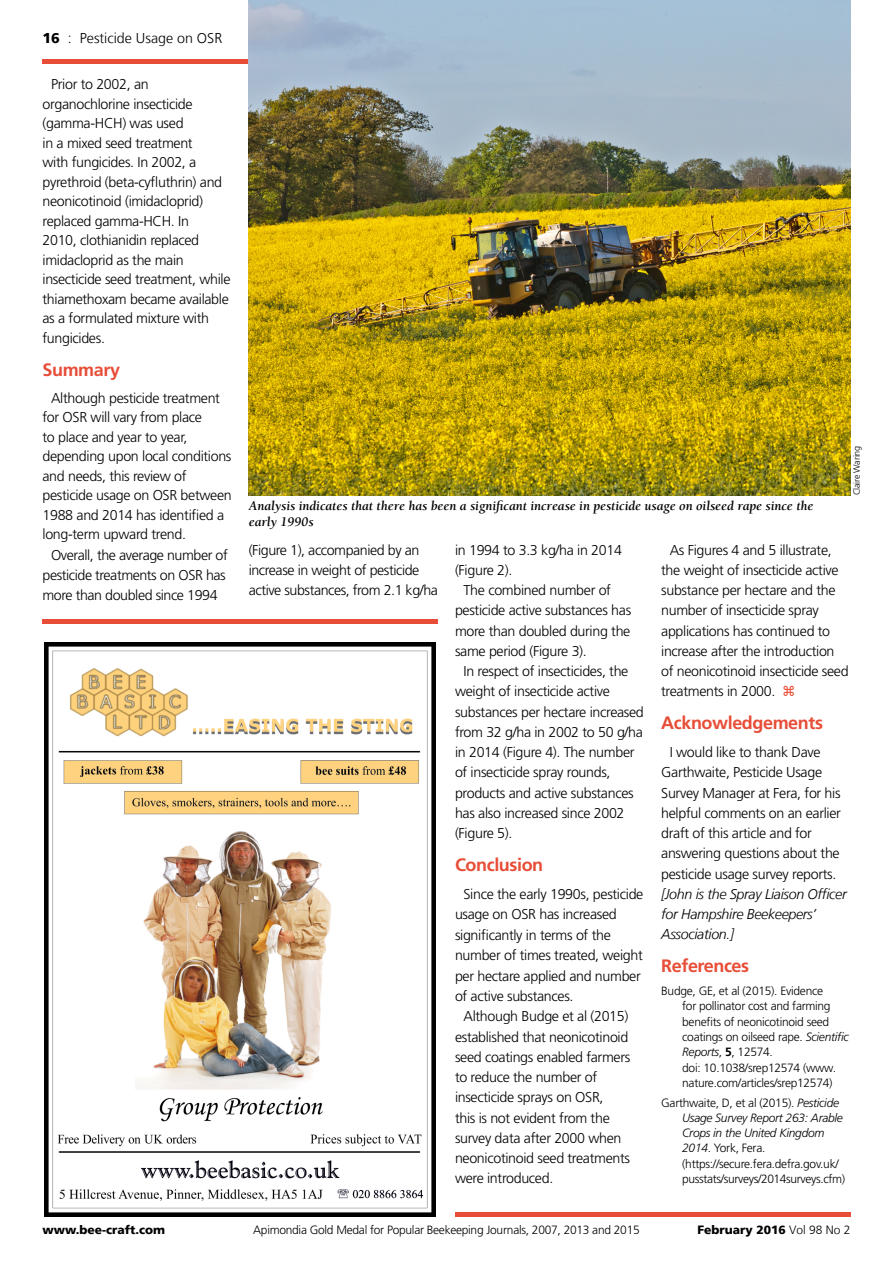
<style>
.page{position:relative;width:893px;height:1263px;background:#fff}
.page>*{position:absolute;margin:0;border:0;box-sizing:border-box;transform-origin:0 0}
.t1{font:700 18px "Frutiger LT Std";letter-spacing:-.025em;color:#e74d37}
.t2{font:300 14.25px/20.2px "Frutiger LT Std";letter-spacing:-.025em;color:#000}
.t3{font:italic 300 14.25px/20.2px "Frutiger LT";letter-spacing:-.025em;color:#000}
.t4{font:300 14.25px "Frutiger LT";color:#000}
.t5{font:italic 700 13.5px/16.2px "Berkeley Std";letter-spacing:-.005em;color:#000}
.t6{font:300 12px/15.3px "Frutiger LT Std";letter-spacing:-.025em;color:#000}
.t7{font:900 12px "Frutiger LT";color:#000}
.t8{font:300 9px "Frutiger LT Std";letter-spacing:-.025em;color:#000}
.s1{font-weight:900}
.s2{font-style:italic}
.s3{font-weight:700}
.s4{font-weight:300}
</style>
<div class="page">
<hr style="left:455px;top:1212px;width:395px;height:4px;background:#e74d37">
<hr style="left:43px;top:60px;width:807px;height:4px;background:#e74d37">
<hr style="left:43px;top:620px;width:395px;height:4px;background:#e74d37">
<img style="left:249px;top:0;width:601px;height:495px">
<img style="left:45px;top:642px;width:391px;height:574px">
<p class="t4" style="left:43px;top:30px;width:181px"><span class="s1">16</span> : Pesticide Usage on OSR</p>
<p class="t2" style="left:43px;top:75px;width:189px;line-height:19.5px;text-indent:9px">Prior to 2002, an organochlorine insecticide (gamma-HCH) was used<br>in a mixed seed treatment<br>with fungicides. In 2002, a pyrethroid (beta-cyfluthrin) and neonicotinoid (imidacloprid) replaced gamma-HCH. In<br>2010, clothianidin replaced imidacloprid as the main insecticide seed treatment, while thiamethoxam became available as a formulated mixture with fungicides.</p>
<p class="t1" style="left:43px;top:359px;width:79px">Summary</p>
<p class="t2" style="left:51px;top:388px;width:171px">Although pesticide treatment</p>
<p class="t2" style="left:43px;top:408px;width:161px">for OSR will vary from place</p>
<p class="t2" style="left:43px;top:427px;width:146px">to place and year to year,</p>
<p class="t2" style="left:43px;top:446px;width:190px">depending upon local conditions</p>
<p class="t2" style="left:43px;top:466px;width:145px">and needs, this review of</p>
<p class="t2" style="left:43px;top:485px;width:191px">pesticide usage on OSR between</p>
<p class="t2" style="left:43px;top:505px;width:183px">1988 and 2014 has identified a</p>
<p class="t2" style="left:43px;top:524px;width:145px">long-term upward trend.</p>
<p class="t2" style="left:51px;top:545px;width:178px">Overall, the average number of</p>
<p class="t2" style="left:43px;top:565px;width:185px">pesticide treatments on OSR has</p>
<p class="t2" style="left:43px;top:585px;width:177px">more than doubled since 1994</p>
<p class="t5" style="left:249px;top:498px;width:566px">Analysis indicates that there has been a significant increase in pesticide usage on oilseed rape since the early 1990s</p>
<p class="t8" style="left:852px;top:495px;width:51px;rotate:-90deg">Claire Waring</p>
<p class="t2" style="left:249px;top:540px;width:191px">(Figure 1), accompanied by an increase in weight of pesticide active substances, from 2.1 kg/ha</p>
<p class="t2" style="left:455px;top:540px;width:169px">in 1994 to 3.3 kg/ha in 2014</p>
<p class="t2" style="left:455px;top:560px;width:59px">(Figure 2).</p>
<p class="t2" style="left:463px;top:580px;width:149px">The combined number of</p>
<p class="t2" style="left:455px;top:600px;width:178px">pesticide active substances has</p>
<p class="t2" style="left:455px;top:621px;width:177px">more than doubled during the</p>
<p class="t2" style="left:455px;top:641px;width:133px">same period (Figure 3).</p>
<p class="t2" style="left:463px;top:661px;width:166px">In respect of insecticides, the</p>
<p class="t2" style="left:455px;top:681px;width:157px">weight of insecticide active</p>
<p class="t2" style="left:455px;top:702px;width:190px">substances per hectare increased</p>
<p class="t2" style="left:455px;top:722px;width:189px">from 32 g/ha in 2002 to 50 g/ha</p>
<p class="t2" style="left:455px;top:742px;width:181px">in 2014 (Figure 4). The number</p>
<p class="t2" style="left:455px;top:762px;width:157px">of insecticide spray rounds,</p>
<p class="t2" style="left:455px;top:783px;width:180px">products and active substances</p>
<p class="t2" style="left:455px;top:803px;width:171px">has also increased since 2002</p>
<p class="t2" style="left:455px;top:823px;width:59px">(Figure 5).</p>
<p class="t1" style="left:455px;top:854px;width:90px">Conclusion</p>
<p class="t2" style="left:463px;top:884px;width:181px">Since the early 1990s, pesticide</p>
<p class="t2" style="left:455px;top:904px;width:163px">usage on OSR has increased</p>
<p class="t2" style="left:455px;top:925px;width:157px">significantly in terms of the</p>
<p class="t2" style="left:455px;top:945px;width:189px">number of times treated, weight</p>
<p class="t2" style="left:455px;top:966px;width:187px">per hectare applied and number</p>
<p class="t2" style="left:455px;top:986px;width:120px">of active substances.</p>
<p class="t2" style="left:463px;top:1006px;width:166px">Although Budge et al (2015)</p>
<p class="t2" style="left:455px;top:1027px;width:175px">established that neonicotinoid</p>
<p class="t2" style="left:455px;top:1047px;width:177px">seed coatings enabled farmers</p>
<p class="t2" style="left:455px;top:1067px;width:144px">to reduce the number of</p>
<p class="t2" style="left:455px;top:1087px;width:150px">insecticide sprays on OSR,</p>
<p class="t2" style="left:455px;top:1108px;width:156px">this is not evident from the</p>
<p class="t2" style="left:455px;top:1128px;width:168px">survey data after 2000 when</p>
<p class="t2" style="left:455px;top:1148px;width:177px">neonicotinoid seed treatments</p>
<p class="t2" style="left:455px;top:1168px;width:100px">were introduced.</p>
<p class="t2" style="left:661px;top:540px;width:189px;text-indent:9px">As Figures 4 and 5 illustrate, the weight of insecticide active substance per hectare and the number of insecticide spray applications has continued to increase after the introduction of neonicotinoid insecticide seed treatments in 2000.</p>
<p class="t1" style="left:661px;top:712px;width:163px">Acknowledgements</p>
<p class="t2" style="left:661px;top:742px;width:181px;text-indent:9px">I would like to thank Dave<br>Garthwaite, Pesticide Usage<br>Survey Manager at Fera, for his helpful comments on an earlier draft of this article and for answering questions about the pesticide usage survey reports.</p>
<p class="t3" style="left:661px;top:884px;width:187px">[John is the Spray Liaison Officer for Hampshire Beekeepers’<br>Association.]</p>
<p class="t1" style="left:661px;top:955px;width:89px">References</p>
<p class="t6" style="left:682px;top:983px;width:168px;text-indent:-21px">Budge, GE, et al (2015). Evidence<br>for pollinator cost and farming benefits of neonicotinoid seed coatings on oilseed rape. <span class="s2">Scientific<br>Reports</span>, <span class="s3">5</span>, 12574.<br>doi: 10.1038/srep12574 (www. nature.com/articles/srep12574)</p>
<p class="t6" style="left:682px;top:1095px;width:164px;text-indent:-21px">Garthwaite, D, et al (2015). <span class="s2">Pesticide<br>Usage Survey Report 263: Arable<br>Crops in the United Kingdom<br>2014</span>. York, Fera. (https://secure.fera.defra.gov.uk/ pusstats/surveys/2014surveys.cfm)</p>
<p class="t7" style="left:43px;top:1222px;width:124px">www.bee-craft.com</p>
<p class="t6" style="left:253px;top:1222px;width:388px">Apimondia Gold Medal for Popular Beekeeping Journals, 2007, 2013 and 2015</p>
<p class="t7" style="left:697px;top:1222px;width:155px">February 2016 <span class="s4">Vol 98 No 2</span></p>
</div>
